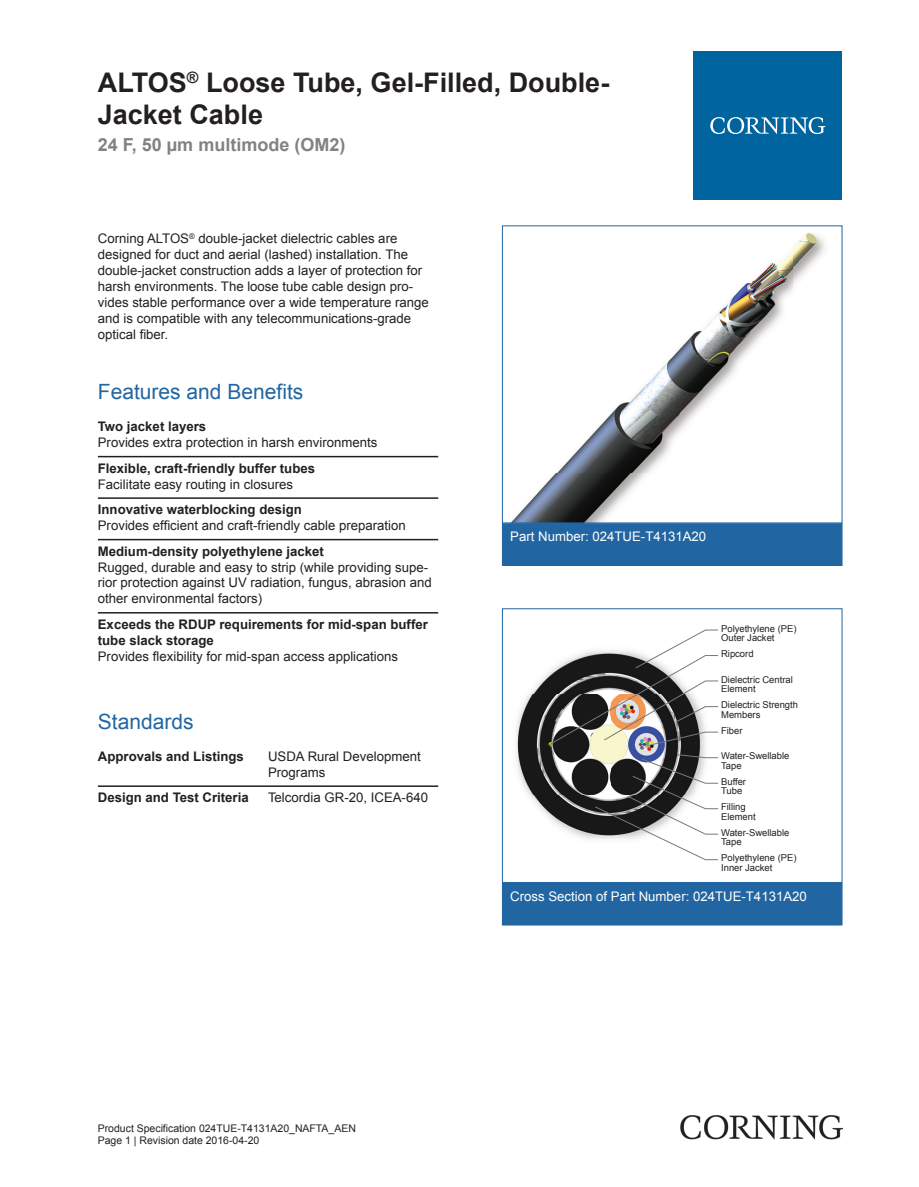
<style>
.page{position:relative;width:919px;height:1187px;background:#fff}
.page>*{position:absolute;margin:0;border:0;box-sizing:border-box;transform-origin:0 0}
.t1{font:700 27px/32.4px "Arial";color:#231f20}
.t2{font:21px "Arial";color:#2166a2}
.t3{font:700 18px "Arial";color:#808285}
.t4{font:13.2px/15.9px "Arial";color:#231f20}
.t5{font:700 13.2px/15.9px "Arial";color:#231f20}
.t6{font:13.2px "Arial";color:#fff}
.t7{font:10.5px/12.6px "Arial";color:#231f20}
.t8{font:9.45px/9.4px "Arial";color:#231f20}
</style>
<div class="page">
<img style="left:512px;top:233px;width:313px;height:288px">
<div style="left:502px;top:523px;width:340px;height:42px;background:#2166a2"></div>
<div style="left:502px;top:523px;width:340px;height:43px;border:1px solid #2166a2"></div>
<img style="left:516px;top:672px;width:33px;height:146px">
<svg style="left:549px;top:629px;width:169px;height:231px"></svg>
<div style="left:502px;top:608px;width:340px;height:274px;border:1px solid #2166a2"></div>
<div style="left:502px;top:883px;width:340px;height:41px;background:#2166a2"></div>
<div style="left:502px;top:882px;width:340px;height:43px;border:1px solid #2166a2"></div>
<hr style="left:98px;top:456px;width:340px;height:1px;background:#231f20">
<hr style="left:98px;top:497px;width:340px;height:2px;background:#231f20">
<hr style="left:98px;top:539px;width:340px;height:1px;background:#231f20">
<hr style="left:98px;top:612px;width:340px;height:1px;background:#231f20">
<hr style="left:98px;top:785px;width:170px;height:1px;background:#231f20">
<hr style="left:268px;top:785px;width:170px;height:1px;background:#231f20">
<div style="left:693px;top:51px;width:149px;height:149px;background:#00649e"></div>
<svg style="left:710px;top:117px;width:115px;height:17px"></svg>
<img style="left:680px;top:1115px;width:162px;height:24px">
<h1 class="t1" style="left:98px;top:67px;width:513px">ALTOS<sup>®</sup> Loose Tube, Gel-Filled, Double-<br>Jacket Cable</h1>
<h3 class="t3" style="left:98px;top:132px;width:249px">24 F, 50 µm multimode (OM2)</h3>
<p class="t4" style="left:98px;top:231px;width:332px">Corning ALTOS<sup>®</sup> double -jacket dielectric cables are designed for duct and aerial (lashed) installation. The double -jacket construction adds a layer of protection for harsh environments. The loose tube cable design pro&shy;vides stable performance over a wide temperature range and is compatible with any telecommunications -grade optical fiber.</p>
<h2 class="t2" style="left:98px;top:378px;width:207px">Features and Benefits</h2>
<p class="t5" style="left:98px;top:419px;width:110px">Two jacket layers</p>
<p class="t4" style="left:98px;top:434px;width:281px">Provides extra protection in harsh environments</p>
<p class="t5" style="left:98px;top:460px;width:219px">Flexible, craft-friendly buffer tubes</p>
<p class="t4" style="left:98px;top:476px;width:197px">Facilitate easy routing in closures</p>
<p class="t5" style="left:98px;top:502px;width:205px">Innovative waterblocking design</p>
<p class="t4" style="left:98px;top:517px;width:309px">Provides efficient and craft-friendly cable preparation</p>
<p class="t5" style="left:98px;top:543px;width:227px">Medium-density polyethylene jacket</p>
<p class="t4" style="left:98px;top:559px;width:335px">Rugged, durable and easy to strip (while providing supe&shy;rior protection against UV radiation, fungus, abrasion and other environmental factors)</p>
<p class="t5" style="left:98px;top:616px;width:331px">Exceeds the RDUP requirements for mid-span buffer tube slack storage</p>
<p class="t4" style="left:98px;top:648px;width:302px">Provides flexibility for mid-span access applications</p>
<h2 class="t2" style="left:98px;top:707px;width:97px">Standards</h2>
<p class="t5" style="left:98px;top:748px;width:147px">Approvals and Listings</p>
<p class="t4" style="left:268px;top:748px;width:154px">USDA Rural Development<br>Programs</p>
<p class="t5" style="left:98px;top:790px;width:152px">Design and Test Criteria</p>
<p class="t4" style="left:268px;top:789px;width:161px">Telcordia GR-20, ICEA-640</p>
<p class="t6" style="left:510px;top:527px;width:197px">Part Number: 024TUE-T4131A20</p>
<p class="t8" style="left:721px;top:623px;width:77px">Polyethylene (PE)<br>Outer Jacket</p>
<p class="t8" style="left:721px;top:649px;width:34px">Ripcord</p>
<p class="t8" style="left:721px;top:674px;width:73px">Dielectric Central<br>Element</p>
<p class="t8" style="left:721px;top:700px;width:78px">Dielectric Strength<br>Members</p>
<p class="t8" style="left:721px;top:725px;width:23px">Fiber</p>
<p class="t8" style="left:721px;top:751px;width:70px">Water-Swellable<br>Tape</p>
<p class="t8" style="left:721px;top:776px;width:26px">Buffer<br>Tube</p>
<p class="t8" style="left:721px;top:802px;width:36px">Filling<br>Element</p>
<p class="t8" style="left:721px;top:827px;width:70px">Water-Swellable<br>Tape</p>
<p class="t8" style="left:721px;top:853px;width:77px">Polyethylene (PE)<br>Inner Jacket</p>
<p class="t6" style="left:510px;top:887px;width:298px">Cross Section of Part Number: 024TUE-T4131A20</p>
<p class="t7" style="left:98px;top:1121px;width:259px">Product Specification 024TUE-T4131A20_NAFTA_AEN<br>Page 1 | Revision date 2016-04-20</p>
</div>
